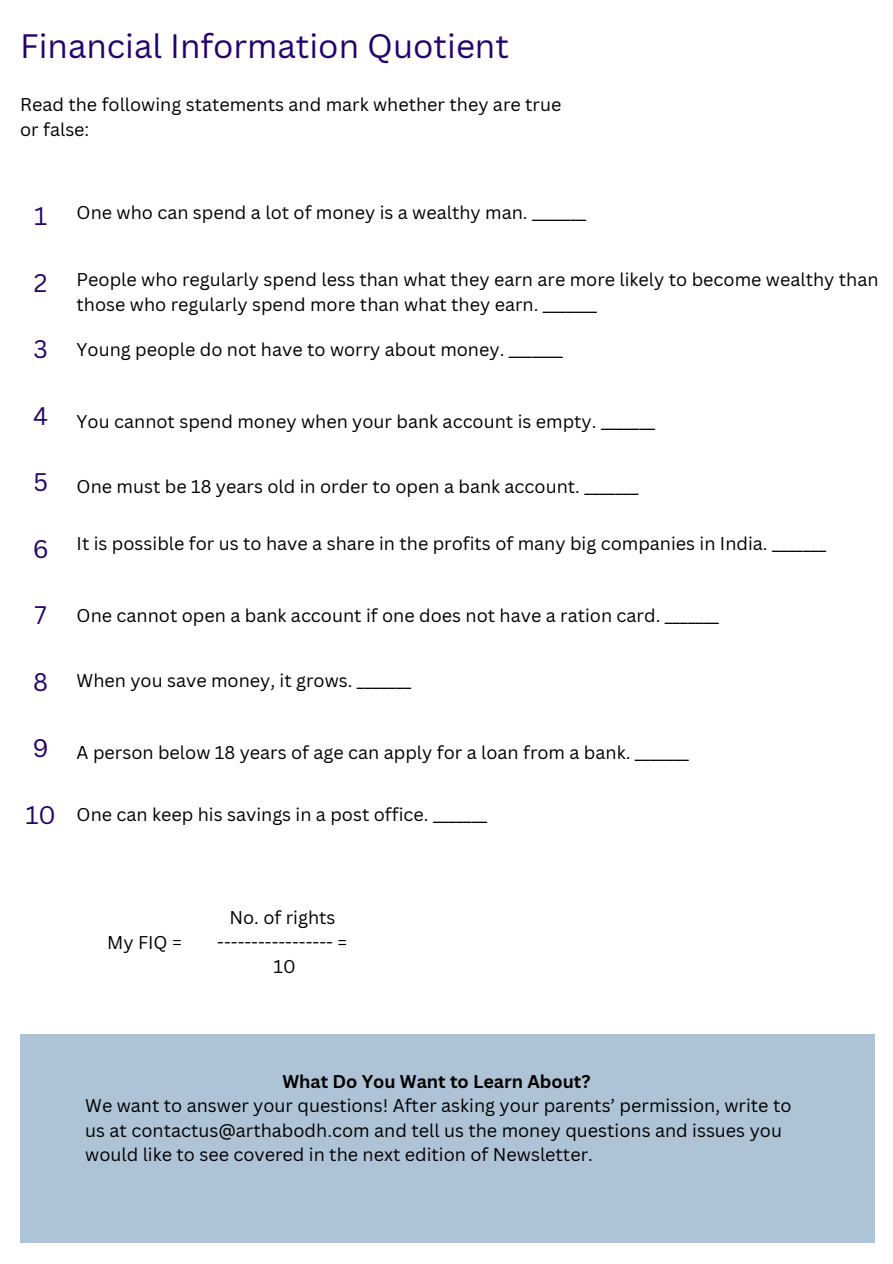
<style>
.page{position:relative;width:893px;height:1264px;background:#fff}
.page>*{position:absolute;margin:0;border:0;box-sizing:border-box;transform-origin:0 0}
.t1{font:33px "Canva Sans";color:#25026d}
.t2{font:24.75px "Canva Sans";color:#25026d}
.t3{font:18px/24.8px "Canva Sans";color:#000}
.t4{font:700 18px "Canva Sans";color:#000}
</style>
<div class="page">
<div style="left:20px;top:1034px;width:854px;height:208px;background:#aec4d6"></div>
<p class="t1" style="left:20px;top:23px;width:490px">Financial Information Quotient</p>
<p class="t3" style="left:20px;top:91px;width:542px">Read the following statements and mark whether they are true or false:</p>
<p class="t2" style="left:34px;top:198px;width:15px">1</p>
<p class="t3" style="left:77px;top:200px;width:511px">One who can spend a lot of money is a wealthy man. _______</p>
<p class="t2" style="left:34px;top:265px;width:15px">2</p>
<p class="t2" style="left:34px;top:331px;width:16px">3</p>
<p class="t3" style="left:77px;top:267px;width:803px">People who regularly spend less than what they earn are more likely to become wealthy than those who regularly spend more than what they earn. _______</p>
<p class="t3" style="left:77px;top:336px;width:488px">Young people do not have to worry about money. _______</p>
<p class="t2" style="left:33px;top:398px;width:16px">4</p>
<p class="t3" style="left:77px;top:408px;width:580px">You cannot spend money when your bank account is empty. _______</p>
<p class="t2" style="left:33px;top:464px;width:16px">5</p>
<p class="t2" style="left:33px;top:531px;width:17px">6</p>
<p class="t3" style="left:77px;top:473px;width:563px">One must be 18 years old in order to open a bank account. _______</p>
<p class="t3" style="left:77px;top:530px;width:751px">It is possible for us to have a share in the profits of many big companies in India. _______</p>
<p class="t2" style="left:35px;top:597px;width:14px">7</p>
<p class="t3" style="left:77px;top:602px;width:643px">One cannot open a bank account if one does not have a ration card. _______</p>
<p class="t2" style="left:33px;top:664px;width:16px">8</p>
<p class="t3" style="left:77px;top:667px;width:336px">When you save money, it grows. _______</p>
<p class="t2" style="left:33px;top:730px;width:17px">9</p>
<p class="t3" style="left:77px;top:739px;width:614px">A person below 18 years of age can apply for a loan from a bank. _______</p>
<p class="t2" style="left:25px;top:797px;width:32px">10</p>
<p class="t3" style="left:77px;top:802px;width:412px">One can keep his savings in a post office. _______</p>
<p class="t3" style="left:229px;top:904px;width:108px">No. of rights</p>
<p class="t3" style="left:107px;top:929px;width:76px">My FIQ =</p>
<p class="t3" style="left:217px;top:929px;width:131px">----------------- =</p>
<p class="t3" style="left:273px;top:954px;width:24px">10</p>
<p class="t4" style="left:282px;top:1068px;width:309px">What Do You Want to Learn About?</p>
<p class="t3" style="left:85px;top:1092px;width:707px">We want to answer your questions! After asking your parents’ permission, write to us at contactus@arthabodh.com and tell us the money questions and issues you would like to see covered in the next edition of Newsletter.</p>
</div>
